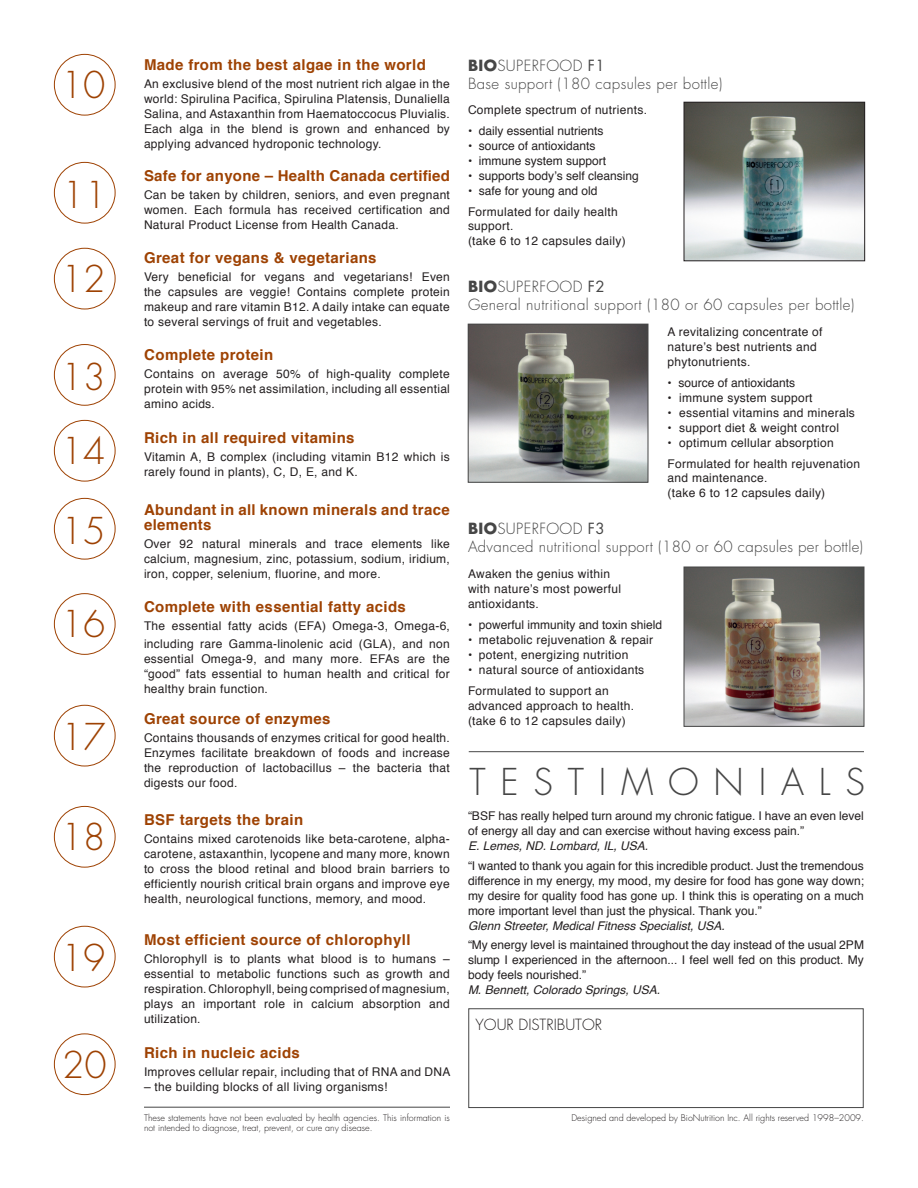
<style>
.page{position:relative;width:918px;height:1188px;background:#fff}
.page>*{position:absolute;margin:0;border:0;box-sizing:border-box;transform-origin:0 0}
.t1{font:300 36px "Futura";color:#9e4203}
.t2{font:300 36px "Futura";letter-spacing:.41em;color:#464646}
.t3{font:700 15px/15px "Helvetica";letter-spacing:.025em;color:#9e4203}
.t4{font:300 15px "Futura";letter-spacing:.025em;color:#464646}
.t5{font:300 15px "Futura";color:#231f20}
.t6{font:12px/15px "Helvetica";letter-spacing:.025em;color:#231f20;text-align:justify}
.t7{font:12px/15px "Helvetica";color:#231f20}
.t8{font:italic 12px "Helvetica";color:#231f20}
.t9{font:300 9px/10.8px "Futura";color:#231f20}
.s1{font-weight:700}
.s2{font-weight:400}
</style>
<div class="page">
<img style="left:470px;top:326px;width:176px;height:154px">
<div style="left:468px;top:324px;width:180px;height:158px;border:1px solid #464646"></div>
<div style="left:54px;top:248px;width:62px;height:61px;border:1px solid #9e4203;border-radius:50%"></div>
<div style="left:54px;top:162px;width:62px;height:62px;border:1px solid #9e4203;border-radius:50%"></div>
<div style="left:54px;top:54px;width:62px;height:62px;border:1px solid #9e4203;border-radius:50%"></div>
<div style="left:54px;top:344px;width:62px;height:62px;border:1px solid #9e4203;border-radius:50%"></div>
<div style="left:54px;top:420px;width:62px;height:62px;border:1px solid #9e4203;border-radius:50%"></div>
<div style="left:54px;top:498px;width:62px;height:62px;border:1px solid #9e4203;border-radius:50%"></div>
<div style="left:54px;top:593px;width:62px;height:62px;border:1px solid #9e4203;border-radius:50%"></div>
<div style="left:54px;top:705px;width:62px;height:61px;border:1px solid #9e4203;border-radius:50%"></div>
<div style="left:54px;top:806px;width:62px;height:62px;border:1px solid #9e4203;border-radius:50%"></div>
<div style="left:54px;top:926px;width:62px;height:61px;border:1px solid #9e4203;border-radius:50%"></div>
<div style="left:54px;top:1034px;width:62px;height:61px;border:1px solid #9e4203;border-radius:50%"></div>
<div style="left:469px;top:1009px;width:394px;height:99px;border:1px solid #464646"></div>
<hr style="left:469px;top:751px;width:395px;height:1px;background:#464646">
<img style="left:686px;top:104px;width:177px;height:155px">
<div style="left:684px;top:102px;width:181px;height:159px;border:1px solid #231f20"></div>
<img style="left:686px;top:569px;width:176px;height:156px">
<div style="left:684px;top:567px;width:180px;height:160px;border:1px solid #464646"></div>
<hr style="left:144px;top:1107px;width:306px;height:1px;background:#464646">
<p class="t1" style="left:61px;top:62px;width:46px">10</p>
<p class="t1" style="left:62px;top:171px;width:46px">11</p>
<p class="t1" style="left:61px;top:256px;width:46px">12</p>
<p class="t1" style="left:61px;top:353px;width:46px">13</p>
<p class="t3" style="left:144px;top:57px;width:283px">Made from the best algae in the world</p>
<p class="t6" style="left:144px;top:76px;width:307px">An exclusive blend of the most nutrient rich algae in the world: Spirulina Pacifica, Spirulina Platensis, Dunaliella Salina, and Astaxanthin from Haematoccocus Pluvialis.<br>Each alga in the blend is grown and enhanced by applying advanced hydroponic technology.</p>
<p class="t3" style="left:144px;top:168px;width:307px">Safe for anyone – Health Canada certified</p>
<p class="t6" style="left:144px;top:187px;width:307px">Can be taken by children, seniors, and even pregnant women. Each formula has received certification and Natural Product License from Health Canada.</p>
<p class="t3" style="left:144px;top:250px;width:234px">Great for vegans &amp; vegetarians</p>
<p class="t6" style="left:144px;top:269px;width:307px">Very beneficial for vegans and vegetarians! Even the capsules are veggie! Contains complete protein makeup and rare vitamin B12. A daily intake can equate to several servings of fruit and vegetables.</p>
<p class="t3" style="left:144px;top:347px;width:130px">Complete protein</p>
<p class="t6" style="left:144px;top:367px;width:307px">Contains on average 50% of high-quality complete protein with 95% net assimilation, including all essential amino acids.</p>
<p class="t1" style="left:61px;top:428px;width:46px">14</p>
<p class="t3" style="left:144px;top:430px;width:212px">Rich in all required vitamins</p>
<p class="t6" style="left:144px;top:449px;width:307px">Vitamin A, B complex (including vitamin B12 which is rarely found in plants), C, D, E, and K.</p>
<p class="t1" style="left:61px;top:507px;width:46px">15</p>
<p class="t1" style="left:61px;top:601px;width:46px">16</p>
<p class="t1" style="left:61px;top:714px;width:46px">17</p>
<p class="t1" style="left:61px;top:814px;width:46px">18</p>
<p class="t1" style="left:61px;top:935px;width:46px">19</p>
<p class="t1" style="left:62px;top:1041px;width:46px">20</p>
<p class="t3" style="left:144px;top:503px;width:307px">Abundant in all known minerals and trace elements</p>
<p class="t6" style="left:144px;top:537px;width:307px">Over 92 natural minerals and trace elements like calcium, magnesium, zinc, potassium, sodium, iridium, iron, copper, selenium, fluorine, and more.</p>
<p class="t3" style="left:144px;top:599px;width:263px">Complete with essential fatty acids</p>
<p class="t6" style="left:144px;top:617px;width:307px;line-height:18px">The essential fatty acids (EFA) Omega-3, Omega-6, including rare Gamma-linolenic acid (GLA), and non</p>
<p class="t6" style="left:144px;top:652px;width:307px">essential Omega-9, and many more. EFAs are the “good” fats essential to human health and critical for healthy brain function. </p>
<p class="t3" style="left:144px;top:711px;width:188px">Great source of enzymes</p>
<p class="t6" style="left:144px;top:730px;width:307px">Contains thousands of enzymes critical for good health.<br>Enzymes facilitate breakdown of foods and increase the reproduction of lactobacillus – the bacteria that digests our food. </p>
<p class="t3" style="left:144px;top:812px;width:161px">BSF targets the brain</p>
<p class="t6" style="left:144px;top:832px;width:307px">Contains mixed carotenoids like beta-carotene, alpha&shy;carotene, astaxanthin, lycopene and many more, known to cross the blood retinal and blood brain barriers to efficiently nourish critical brain organs and improve eye health, neurological functions, memory, and mood.</p>
<p class="t3" style="left:144px;top:932px;width:268px">Most efficient source of chlorophyll</p>
<p class="t6" style="left:144px;top:951px;width:307px">Chlorophyll is to plants what blood is to humans – essential to metabolic functions such as growth and respiration. Chlorophyll, being comprised of magnesium, plays an important role in calcium absorption and utilization. </p>
<p class="t3" style="left:144px;top:1045px;width:157px">Rich in nucleic acids</p>
<p class="t6" style="left:144px;top:1064px;width:308px">Improves cellular repair, including that of RNA and DNA</p>
<p class="t6" style="left:144px;top:1079px;width:245px">– the building blocks of all living organisms!</p>
<p class="t9" style="left:144px;top:1112px;width:307px">These statements have not been evaluated by health agencies. This information is not intended to diagnose, treat, prevent, or cure any disease.</p>
<p class="t4" style="left:468px;top:55px;width:138px"><span class="s1">BIO</span>SUPERFOOD <span class="s2">F1</span></p>
<p class="t4" style="left:468px;top:73px;width:256px">Base support (180 capsules per bottle)</p>
<p class="t6" style="left:468px;top:103px;width:181px">Complete spectrum of nutrients.</p>
<p class="t7" style="left:468px;top:124px;width:137px">• daily essential nutrients</p>
<p class="t7" style="left:468px;top:139px;width:129px">• source of antioxidants</p>
<p class="t7" style="left:468px;top:154px;width:140px">• immune system support</p>
<p class="t7" style="left:468px;top:169px;width:172px">• supports body’s self cleansing</p>
<p class="t7" style="left:468px;top:184px;width:131px">• safe for young and old</p>
<p class="t6" style="left:468px;top:205px;width:151px;line-height:14.4px">Formulated for daily health support.</p>
<p class="t6" style="left:468px;top:234px;width:159px">(take 6 to 12 capsules daily)</p>
<p class="t4" style="left:468px;top:277px;width:138px"><span class="s1">BIO</span>SUPERFOOD <span class="s2">F2</span></p>
<p class="t4" style="left:468px;top:295px;width:388px">General nutritional support (180 or 60 capsules per bottle)</p>
<p class="t6" style="left:668px;top:324px;width:157px;text-align:left">A revitalizing concentrate of nature’s best nutrients and phytonutrients.</p>
<p class="t7" style="left:668px;top:375px;width:129px">• source of antioxidants</p>
<p class="t6" style="left:668px;top:390px;width:147px">• immune system support</p>
<p class="t6" style="left:668px;top:405px;width:189px">• essential vitamins and minerals</p>
<p class="t6" style="left:668px;top:420px;width:173px">• support diet &amp; weight control</p>
<p class="t6" style="left:668px;top:435px;width:168px">• optimum cellular absorption</p>
<p class="t6" style="left:668px;top:457px;width:194px;line-height:14.4px">Formulated for health rejuvenation and maintenance.</p>
<p class="t6" style="left:668px;top:486px;width:159px">(take 6 to 12 capsules daily)</p>
<p class="t4" style="left:468px;top:519px;width:138px"><span class="s1">BIO</span>SUPERFOOD <span class="s2">F3</span></p>
<p class="t4" style="left:468px;top:537px;width:397px">Advanced nutritional support (180 or 60 capsules per bottle)</p>
<p class="t6" style="left:468px;top:566px;width:155px;text-align:left">Awaken the genius within with nature’s most powerful antioxidants.</p>
<p class="t7" style="left:468px;top:617px;width:196px">• powerful immunity and toxin shield</p>
<p class="t6" style="left:468px;top:632px;width:187px">• metabolic rejuvenation &amp; repair</p>
<p class="t6" style="left:468px;top:647px;width:162px">• potent, energizing nutrition</p>
<p class="t6" style="left:468px;top:662px;width:178px">• natural source of antioxidants</p>
<p class="t6" style="left:468px;top:683px;width:168px">Formulated to support an advanced approach to health.</p>
<p class="t6" style="left:468px;top:713px;width:159px">(take 6 to 12 capsules daily)</p>
<p class="t2" style="left:470px;top:759px;width:397px">TESTIMONIALS</p>
<p class="t7" style="left:468px;top:809px;width:397px">“BSF has really helped turn around my chronic fatigue. I have an even level of energy all day and can exercise without having excess pain.”</p>
<p class="t8" style="left:468px;top:837px;width:182px">E. Lemes, ND. Lombard, IL, USA.</p>
<p class="t6" style="left:468px;top:859px;width:398px">“I wanted to thank you again for this incredible product. Just the tremendous difference in my energy, my mood, my desire for food has gone way down; my desire for quality food has gone up. I think this is operating on a much more important level than just the physical. Thank you.”</p>
<p class="t8" style="left:468px;top:916px;width:258px">Glenn Streeter, Medical Fitness Specialist, USA.</p>
<p class="t6" style="left:468px;top:938px;width:397px">“My energy level is maintained throughout the day instead of the usual 2PM slump I experienced in the afternoon... I feel well fed on this product. My body feels nourished.”</p>
<p class="t8" style="left:468px;top:981px;width:194px">M. Bennett, Colorado Springs, USA.</p>
<p class="t5" style="left:476px;top:1015px;width:128px">YOUR DISTRIBUTOR</p>
<p class="t9" style="left:571px;top:1113px;width:294px">Designed and developed by BioNutrition Inc. All rights reserved 1998–2009.</p>
</div>
